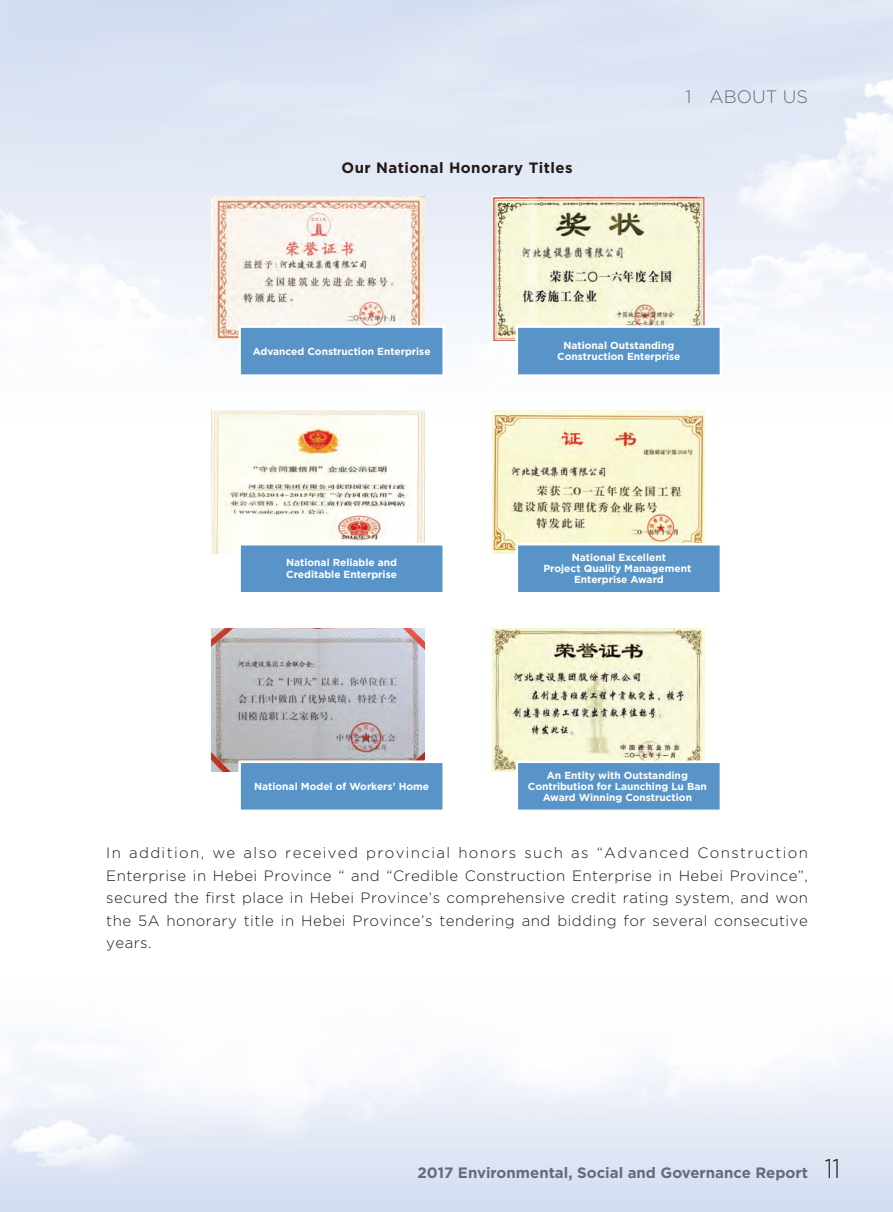
<style>
.page{position:relative;width:893px;height:1212px;background:#fff}
.page>*{position:absolute;margin:0;border:0;box-sizing:border-box;transform-origin:0 0}
.t1{font:300 18px "Gotham";color:#626c7d}
._00_Body_text{font:300 15px/22.5px "Gotham";letter-spacing:.035em;color:#231916;text-align:justify}
.t2{font:700 15px "Gotham";color:#626c7d}
._00_Body_text-2{font:700 15px "Gotham";letter-spacing:.03em;color:#231916}
.t3{font:700 10.2px/10.8px "Gotham";color:#fff;text-align:center}
.s1{font-weight:300;font-size:27px;color:#231916}
</style>
<div class="page">
<img style="left:0;top:0;width:893px;height:481px">
<img style="left:0;top:748px;width:893px;height:464px">
<img style="left:492px;top:628px;width:212px;height:143px">
<img style="left:212px;top:628px;width:212px;height:143px">
<img style="left:492px;top:410px;width:212px;height:143px">
<img style="left:212px;top:410px;width:212px;height:143px">
<img style="left:492px;top:197px;width:212px;height:143px">
<img style="left:212px;top:197px;width:212px;height:143px">
<svg style="left:238px;top:325px;width:207px;height:52px;background:#6ea1cf"></svg>
<svg style="left:516px;top:325px;width:206px;height:52px;background:#6da1cf"></svg>
<svg style="left:238px;top:543px;width:205px;height:49px;background:#649bcc"></svg>
<svg style="left:516px;top:543px;width:204px;height:49px;background:#639acc"></svg>
<svg style="left:238px;top:760px;width:207px;height:52px;background:#6da0cf"></svg>
<svg style="left:516px;top:760px;width:206px;height:52px;background:#6da1cf"></svg>
<p class="_00_Body_text-2" style="left:342px;top:159px;width:233px">Our National Honorary Titles</p>
<p class="t1" style="left:685px;top:87px;width:124px">1 ABOUT US</p>
<p class="t3" style="left:253px;top:345px;width:179px">Advanced Construction Enterprise</p>
<p class="t3" style="left:286px;top:557px;width:112px;line-height:11.6px;text-align:left">National Reliable and<br>Creditable Enterprise</p>
<p class="t3" style="left:557px;top:339px;width:125px;line-height:11.4px">National Outstanding<br>Construction Enterprise</p>
<p class="t3" style="left:543px;top:552px;width:149px">National Excellent<br>Project Quality Management<br>Enterprise Award</p>
<p class="t3" style="left:254px;top:780px;width:176px">National Model of Workers’ Home</p>
<p class="t3" style="left:528px;top:770px;width:180px">An Entity with Outstanding<br>Contribution for Launching Lu Ban<br>Award Winning Construction</p>
<p class="_00_Body_text" style="left:106px;top:841px;width:703px">In addition, we also received provincial honors such as “Advanced Construction Enterprise in Hebei Province “ and “Credible Construction Enterprise in Hebei Province”, secured the first place in Hebei Province’s comprehensive credit rating system, and won the 5A honorary title in Hebei Province’s tendering and bidding for several consecutive years.</p>
<p class="t2" style="left:418px;top:1164px;width:424px">2017 Environmental, Social and Governance Report <span class="s1">11</span></p>
</div>
